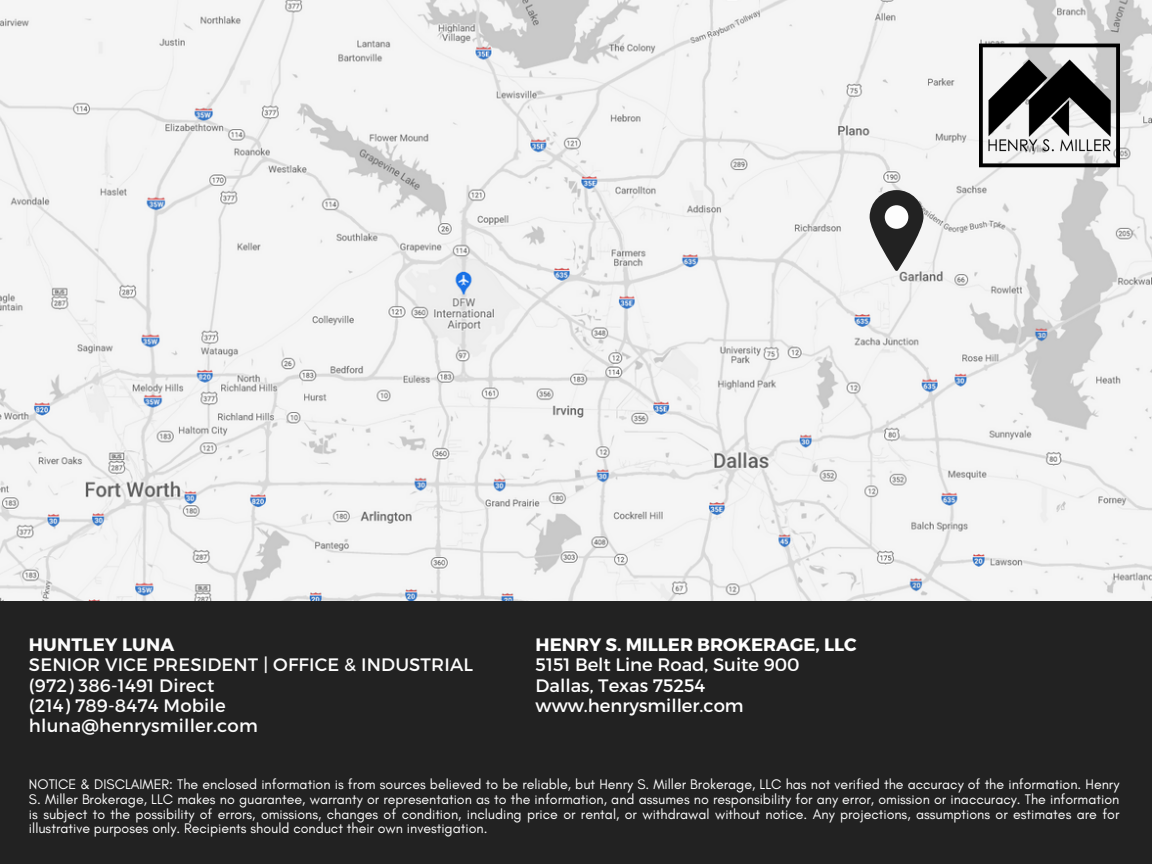
<style>
.page{position:relative;width:1152px;height:864px;background:#fff}
.page>*{position:absolute;margin:0;border:0;box-sizing:border-box;transform-origin:0 0}
.t1{font:18px "Montserrat";letter-spacing:.01em;color:#fdfdfd}
.t2{font:18px "Montserrat";color:#fff}
.t3{font:700 18px "Montserrat";color:#fff}
.t4{font:700 18px "Montserrat";letter-spacing:.01em;color:#fdfdfd}
.t5{font:14.1px/14.7px "Glacial Indifference";color:#fff;text-align:justify}
</style>
<div class="page">
<div style="left:0;top:601px;width:1152px;height:263px;background:#222"></div>
<img style="left:0;top:0;width:1152px;height:601px">
<svg style="left:870px;top:190px;width:54px;height:81px"></svg>
<div style="left:885px;top:205px;width:23px;height:24px;background:#fdfdfd;border-radius:50%"></div>
<img style="left:980px;top:36px;width:139px;height:139px">
<p class="t4" style="left:29px;top:633px;width:147px">HUNTLEY LUNA</p>
<p class="t1" style="left:29px;top:653px;width:446px">SENIOR VICE PRESIDENT | OFFICE &amp; INDUSTRIAL</p>
<p class="t1" style="left:29px;top:674px;width:187px">(972) 386-1491 Direct</p>
<p class="t1" style="left:29px;top:694px;width:198px">(214) 789-8474 Mobile</p>
<p class="t1" style="left:29px;top:714px;width:230px">hluna@henrysmiller.com</p>
<p class="t3" style="left:536px;top:633px;width:323px">HENRY S. MILLER BROKERAGE, LLC</p>
<p class="t2" style="left:536px;top:653px;width:265px">5151 Belt Line Road, Suite 900</p>
<p class="t2" style="left:536px;top:674px;width:171px">Dallas, Texas 75254</p>
<p class="t2" style="left:536px;top:694px;width:210px">www.henrysmiller.com</p>
<p class="t5" style="left:29px;top:777px;width:1092px">NOTICE &amp; DISCLAIMER: The enclosed information is from sources believed to be reliable, but Henry S. Miller Brokerage, LLC has not verified the accuracy of the information. Henry S. Miller Brokerage, LLC makes no guarantee, warranty or representation as to the information, and assumes no responsibility for any error, omission or inaccuracy. The information is subject to the possibility of errors, omissions, changes of condition, including price or rental, or withdrawal without notice. Any projections, assumptions or estimates are for illustrative purposes only. Recipients should conduct their own investigation.</p>
</div>
